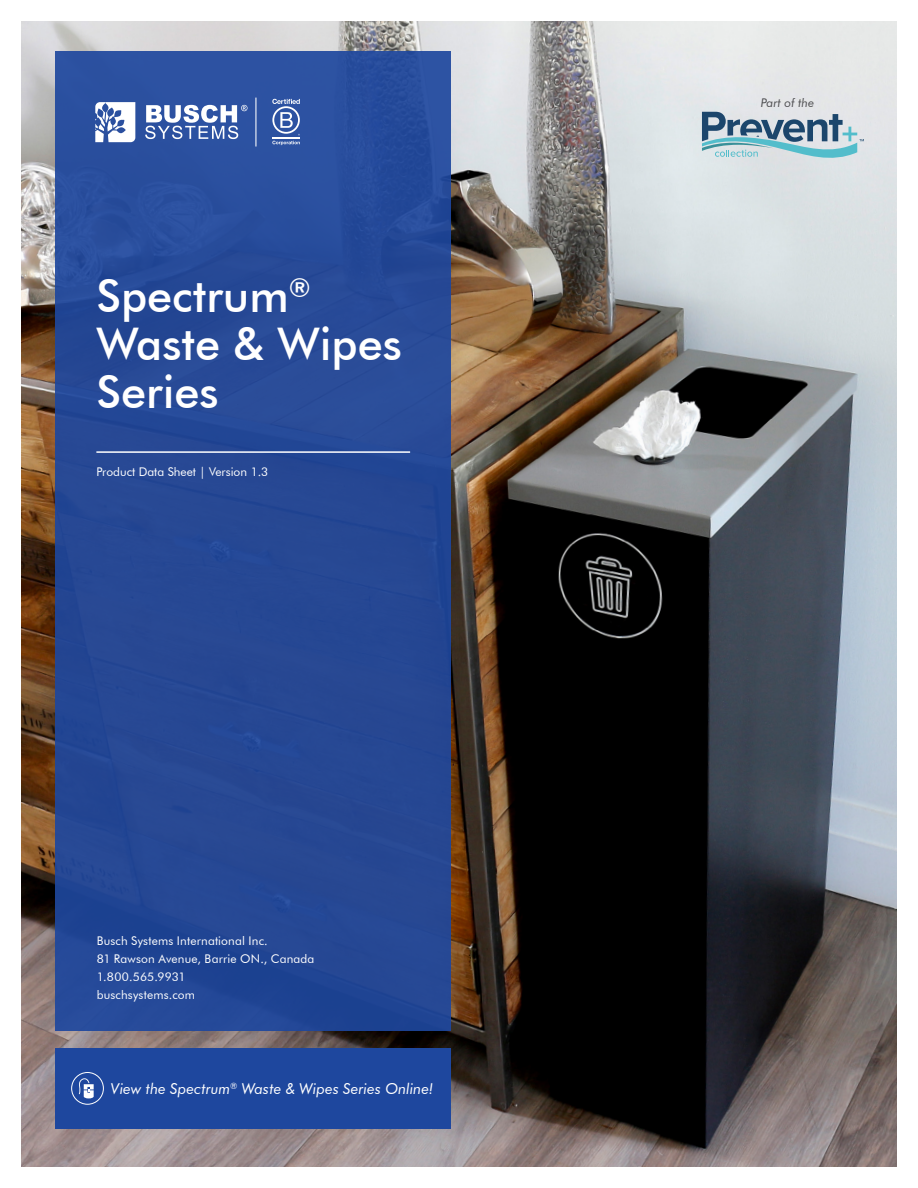
<style>
.page{position:relative;width:918px;height:1188px;background:#fff}
.page>*{position:absolute;margin:0;border:0;box-sizing:border-box;transform-origin:0 0}
.t1{font:500 45px/48px "Futura BT";color:#fff}
.t2{font:italic 15px "Futura BT";color:#fff}
.t3{font:12px/18px "Futura BT";letter-spacing:.015em;color:#fff}
.t4{font:italic 12px "Futura BT";color:#4d4d4f}
</style>
<div class="page">
<img style="left:21px;top:21px;width:876px;height:1146px">
<div style="left:55px;top:51px;width:395px;height:980px;background:linear-gradient(to right,#264997,#264996)"></div>
<div style="left:55px;top:1048px;width:395px;height:80px;background:#1e479e"></div>
<svg style="left:95px;top:102px;width:40px;height:40px"></svg>
<svg style="left:145px;top:105px;width:103px;height:34px"></svg>
<hr style="left:255px;top:98px;width:1px;height:49px;background:#fff">
<svg style="left:272px;top:99px;width:28px;height:46px"></svg>
<div style="left:71px;top:1072px;width:33px;height:33px;border:1px solid #fff;border-radius:50%"></div>
<svg style="left:79px;top:1078px;width:15px;height:20px"></svg>
<hr style="left:96px;top:451px;width:314px;height:2px;background:#fff">
<svg style="left:702px;top:112px;width:162px;height:52px;background:#a1bcc8"></svg>
<h1 class="t1" style="left:96px;top:272px;width:307px">Spectrum<sup>®<br></sup>Waste &amp; Wipes<br>Series</h1>
<p class="t3" style="left:96px;top:462px;width:173px">Product Data Sheet | Version 1.3</p>
<p class="t3" style="left:97px;top:932px;width:219px">Busch Systems International Inc.<br>81 Rawson Avenue, Barrie ON., Canada<br>1.800.565.9931<br>buschsystems.com</p>
<p class="t2" style="left:111px;top:1079px;width:324px">View the Spectrum<sup>®</sup> Waste &amp; Wipes Series Online!</p>
<p class="t4" style="left:761px;top:95px;width:55px">Part of the</p>
</div>
